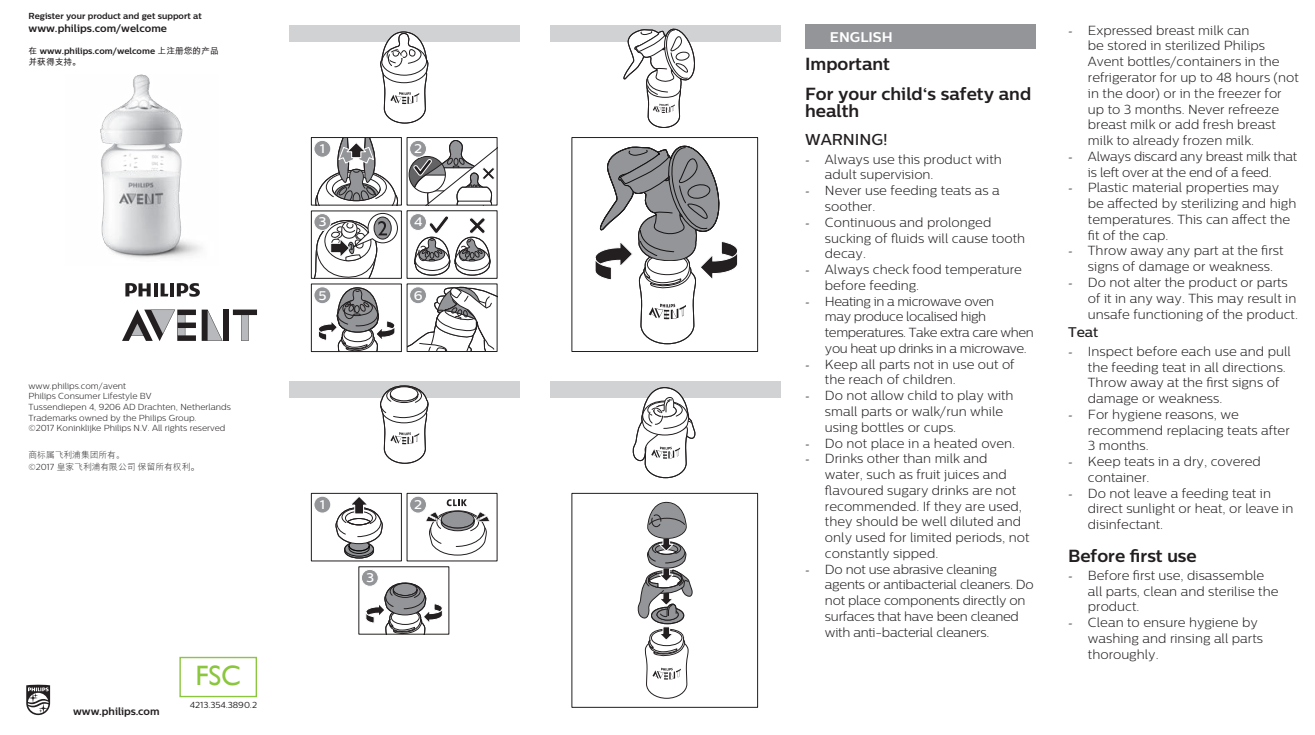
<style>
.page{position:relative;width:1315px;height:735px;background:#fff}
.page>*{position:absolute;margin:0;border:0;box-sizing:border-box;transform-origin:0 0}
.t1{font:28px "Gill Sans Alt One WGL";color:#8bc63e}
.t2{font:700 17.5px/29.9px "Centrale Sans";color:#231f20}
.t3{font:500 15.75px "Centrale Sans";color:#231f20}
.t4{font:700 14px "Centrale Sans";color:#fff}
.t5{font:500 14px "Centrale Sans";color:#231f20}
.t6{font:300 13.12px/15.8px "Centrale Sans";color:#231f20}
.t7{font:300 13.12px/15.8px "Centrale Sans";letter-spacing:-.02em;color:#231f20}
.t8{font:300 13.12px/15.8px "Centrale Sans";letter-spacing:-.03em;color:#231f20}
.t9{font:500 12.42px "Centrale Sans";color:#fff;scale:1.1 1}
.t10{font:700 10.5px "Centrale Sans";color:#231f20}
.t11{font:300 8.75px/10.5px "Centrale Sans";color:#231f20}
.t12{font:700 8.75px "Centrale Sans";color:#231f20}
.t13{font:8.75px/12.6px "M Hei GB Light";color:#231f20}
.t14{font:8.75px "Centrale Sans";color:#231f20}
.t15{font:8.75px "M Hei GB Bold";color:#231f20}
.s1{font-family:"M Hei GB Bold";font-weight:400}
.s2{font-family:"Centrale Sans";font-weight:300}
.s3{font-size:10.5px}
.s4{font-family:"Minion Pro";font-weight:400}
</style>
<div class="page">
<div style="left:805px;top:25px;width:231px;height:24px;background:#939598"></div>
<svg style="left:26px;top:684px;width:24px;height:30px"></svg>
<div style="left:179px;top:656px;width:78px;height:40px;border:1px solid #8bc63e"></div>
<svg style="left:161px;top:283px;width:7px;height:13px"></svg>
<hr style="left:154px;top:283px;width:4px;height:13px;background:#231f20">
<hr style="left:170px;top:283px;width:4px;height:13px;background:#231f20">
<svg style="left:177px;top:283px;width:23px;height:13px"></svg>
<svg style="left:125px;top:283px;width:26px;height:13px"></svg>
<svg style="left:202px;top:309px;width:20px;height:31px"></svg>
<svg style="left:233px;top:309px;width:24px;height:31px"></svg>
<div style="left:223px;top:309px;width:6px;height:31px;background:#231f20"></div>
<svg style="left:122px;top:309px;width:74px;height:32px"></svg>
<img style="left:100px;top:74px;width:102px;height:184px">
<div style="left:289px;top:25px;width:231px;height:17px;background:#d1d2d4"></div>
<svg style="left:380px;top:31px;width:49px;height:93px"></svg>
<div style="left:408px;top:156px;width:38px;height:37px;border:1px solid #231f20;border-radius:50%"></div>
<svg style="left:410px;top:140px;width:85px;height:63px"></svg>
<svg style="left:315px;top:139px;width:83px;height:64px"></svg>
<div style="left:311px;top:137px;width:91px;height:68px;border:1px solid #231f20"></div>
<div style="left:314px;top:140px;width:17px;height:17px;background:#939598;border-radius:50%"></div>
<div style="left:314px;top:140px;width:17px;height:17px;border:1px solid #fff;border-radius:50%"></div>
<div style="left:407px;top:137px;width:90px;height:68px;border:1px solid #231f20"></div>
<div style="left:409px;top:140px;width:17px;height:17px;background:#939598;border-radius:50%"></div>
<div style="left:409px;top:140px;width:18px;height:17px;border:1px solid #fff;border-radius:50%"></div>
<svg style="left:314px;top:212px;width:84px;height:64px"></svg>
<div style="left:314px;top:213px;width:17px;height:17px;background:#939598;border-radius:50%"></div>
<div style="left:314px;top:213px;width:17px;height:18px;border:1px solid #fff;border-radius:50%"></div>
<div style="left:311px;top:210px;width:91px;height:68px;border:1px solid #231f20"></div>
<div style="left:407px;top:210px;width:90px;height:68px;border:1px solid #231f20"></div>
<div style="left:409px;top:213px;width:18px;height:18px;border:1px solid #fff;border-radius:50%"></div>
<svg style="left:318px;top:287px;width:77px;height:62px"></svg>
<div style="left:314px;top:286px;width:17px;height:17px;background:#939598;border-radius:50%"></div>
<div style="left:314px;top:286px;width:17px;height:18px;border:1px solid #fff;border-radius:50%"></div>
<div style="left:311px;top:283px;width:91px;height:68px;border:1px solid #231f20"></div>
<svg style="left:407px;top:215px;width:90px;height:134px"></svg>
<div style="left:409px;top:286px;width:17px;height:17px;background:#939598;border-radius:50%"></div>
<div style="left:409px;top:286px;width:18px;height:18px;border:1px solid #fff;border-radius:50%"></div>
<div style="left:550px;top:25px;width:230px;height:17px;background:#d1d2d4"></div>
<svg style="left:623px;top:28px;width:72px;height:100px"></svg>
<div style="left:571px;top:137px;width:187px;height:214px;border:1px solid #231f20"></div>
<svg style="left:595px;top:145px;width:143px;height:199px"></svg>
<div style="left:550px;top:380px;width:230px;height:17px;background:#d1d2d4"></div>
<div style="left:571px;top:493px;width:187px;height:214px;border:1px solid #231f20"></div>
<svg style="left:632px;top:387px;width:64px;height:312px"></svg>
<div style="left:289px;top:380px;width:231px;height:17px;background:#d1d2d4"></div>
<svg style="left:380px;top:385px;width:49px;height:79px"></svg>
<div style="left:311px;top:493px;width:91px;height:68px;border:1px solid #231f20"></div>
<div style="left:314px;top:496px;width:17px;height:17px;background:#939598;border-radius:50%"></div>
<div style="left:314px;top:495px;width:17px;height:18px;border:1px solid #fff;border-radius:50%"></div>
<svg style="left:335px;top:497px;width:48px;height:61px"></svg>
<div style="left:409px;top:496px;width:17px;height:17px;background:#939598;border-radius:50%"></div>
<div style="left:409px;top:495px;width:18px;height:18px;border:1px solid #fff;border-radius:50%"></div>
<svg style="left:365px;top:582px;width:78px;height:50px"></svg>
<div style="left:361px;top:569px;width:17px;height:17px;background:#939598;border-radius:50%"></div>
<div style="left:361px;top:568px;width:17px;height:18px;border:1px solid #fff;border-radius:50%"></div>
<svg style="left:425px;top:499px;width:65px;height:56px"></svg>
<p class="t12" style="left:29px;top:11px;width:175px">Register your product and get support at</p>
<p class="t10" style="left:29px;top:22px;width:140px">www.philips.com/welcome</p>
<p class="t12" style="left:29px;top:46px;width:192px"><span class="s1">在</span> www.philips.com/welcome <span class="s1">上注册您的产品</span></p>
<p class="t15" style="left:29px;top:57px;width:54px">并获得支持。</p>
<p class="t11" style="left:29px;top:380px;width:204px">www.philips.com/avent<br>Philips Consumer Lifestyle BV<br>Tussendiepen 4, 9206 AD Drachten, Netherlands Trademarks owned by the Philips Group.<br>©2017 Koninklijke Philips N.V. All rights reserved</p>
<p class="t13" style="left:29px;top:448px;width:174px">商标属飞利浦集团所有。<br><span class="s2">©2017</span> 皇家飞利浦有限公司 保留所有权利<span class="s3">。</span></p>
<p class="t10" style="left:73px;top:704px;width:88px">www.philips.com</p>
<h1 class="t1" style="left:195px;top:656px;width:47px">FSC</h1>
<p class="t14" style="left:190px;top:699px;width:69px">4213.354.3890.2</p>
<p class="t9" style="left:320px;top:141px;width:6px">1</p>
<p class="t9" style="left:414px;top:141px;width:9px">2</p>
<p class="t9" style="left:318px;top:214px;width:9px">3</p>
<p class="t9" style="left:414px;top:214px;width:9px">4</p>
<p class="t9" style="left:318px;top:288px;width:9px">5</p>
<p class="t9" style="left:414px;top:288px;width:10px">6</p>
<p class="t9" style="left:320px;top:497px;width:6px">1</p>
<p class="t9" style="left:414px;top:497px;width:9px">2</p>
<p class="t9" style="left:366px;top:570px;width:9px">3</p>
<p class="t4" style="left:830px;top:29px;width:64px">ENGLISH</p>
<h2 class="t2" style="left:805px;top:48px;width:228px">Important<br>For your child‘s safety and</h2>
<h2 class="t2" style="left:805px;top:96px;width:56px">health</h2>
<p class="t3" style="left:805px;top:130px;width:84px">WARNING!</p>
<p class="t6" style="left:825px;top:151px;width:178px;text-indent:-20px"><span class="s4">-</span> Always use this product with adult supervision.</p>
<p class="t6" style="left:825px;top:182px;width:176px;text-indent:-20px"><span class="s4">-</span> Never use feeding teats as a soother.</p>
<p class="t6" style="left:825px;top:214px;width:202px;text-indent:-20px"><span class="s4">-</span> Continuous and prolonged sucking of fluids will cause tooth decay.</p>
<p class="t6" style="left:825px;top:261px;width:199px;text-indent:-20px"><span class="s4">-</span> Always check food temperature before feeding.</p>
<p class="t8" style="left:825px;top:293px;width:210px;text-indent:-20px"><span class="s4">-</span> Heating in a microwave oven<br>may produce localised high temperatures. Take extra care when you heat up drinks in a microwave.</p>
<p class="t6" style="left:825px;top:356px;width:191px;text-indent:-20px"><span class="s4">-</span> Keep all parts not in use out of the reach of children.</p>
<p class="t6" style="left:825px;top:387px;width:190px;text-indent:-20px"><span class="s4">-</span> Do not allow child to play with small parts or walk/run while using bottles or cups.</p>
<p class="t6" style="left:805px;top:434px;width:212px"><span class="s4">-</span> Do not place in a heated oven.</p>
<p class="t6" style="left:825px;top:450px;width:206px;text-indent:-20px"><span class="s4">-</span> Drinks other than milk and<br>water, such as fruit juices and flavoured sugary drinks are not recommended. If they are used, they should be well diluted and only used for limited periods, not constantly sipped.</p>
<p class="t7" style="left:825px;top:560px;width:210px;text-indent:-20px"><span class="s4">-</span> Do not use abrasive cleaning agents or antibacterial cleaners. Do not place components directly on surfaces that have been cleaned with anti-bacterial cleaners.</p>
<p class="t6" style="left:1088px;top:22px;width:212px;text-indent:-20px"><span class="s4">-</span> Expressed breast milk can<br>be stored in sterilized Philips<br>Avent bottles/containers in the refrigerator for up to 48 hours (not in the door) or in the freezer for up to 3 months. Never refreeze breast milk or add fresh breast milk to already frozen milk.</p>
<p class="t7" style="left:1068px;top:148px;width:231px;text-align:center"><span class="s4">-</span> Always discard any breast milk that is left over at the end of a feed.</p>
<p class="t6" style="left:1088px;top:180px;width:210px;text-indent:-20px"><span class="s4">-</span> Plastic material properties may be affected by sterilizing and high temperatures. This can affect the fit of the cap.</p>
<p class="t6" style="left:1088px;top:243px;width:197px;text-indent:-20px"><span class="s4">-</span> Throw away any part at the first signs of damage or weakness.</p>
<p class="t6" style="left:1088px;top:274px;width:211px;text-indent:-20px"><span class="s4">-</span> Do not alter the product or parts of it in any way. This may result in unsafe functioning of the product.</p>
<p class="t5" style="left:1068px;top:324px;width:32px">Teat</p>
<p class="t6" style="left:1088px;top:343px;width:204px;text-indent:-20px"><span class="s4">-</span> Inspect before each use and pull the feeding teat in all directions.<br>Throw away at the first signs of damage or weakness.</p>
<p class="t6" style="left:1088px;top:406px;width:203px;text-indent:-20px"><span class="s4">-</span> For hygiene reasons, we recommend replacing teats after<br>3 months.</p>
<p class="t6" style="left:1088px;top:453px;width:174px;text-indent:-20px"><span class="s4">-</span> Keep teats in a dry, covered container.</p>
<p class="t6" style="left:1088px;top:484px;width:207px;text-indent:-20px"><span class="s4">-</span> Do not leave a feeding teat in direct sunlight or heat, or leave in disinfectant.</p>
<h2 class="t2" style="left:1068px;top:540px;width:130px">Before first use</h2>
<p class="t6" style="left:1088px;top:567px;width:192px;text-indent:-20px"><span class="s4">-</span> Before first use, disassemble all parts, clean and sterilise the product.</p>
<p class="t6" style="left:1088px;top:614px;width:176px;text-indent:-20px"><span class="s4">-</span> Clean to ensure hygiene by washing and rinsing all parts thoroughly.</p>
</div>
